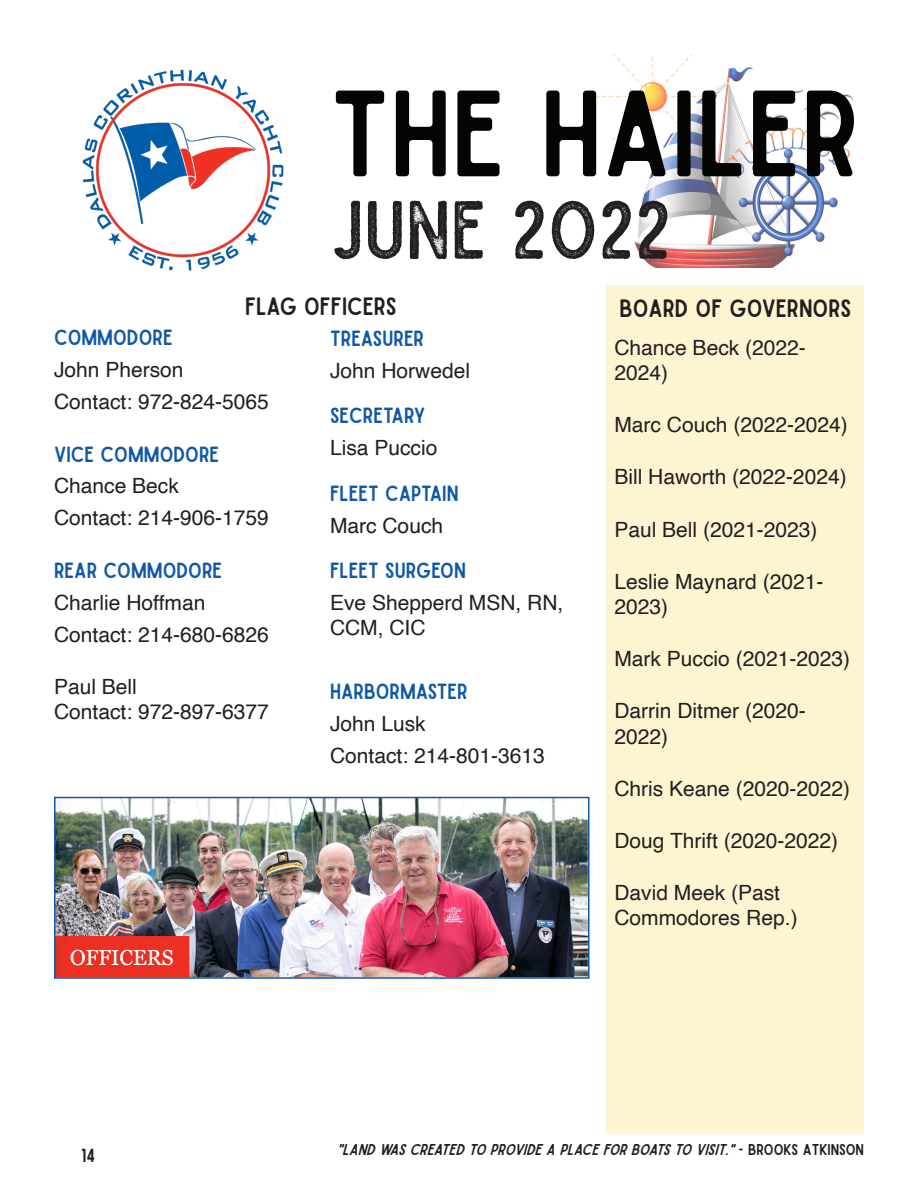
<style>
.page{position:relative;width:918px;height:1188px;background:#fff}
.page>*{position:absolute;margin:0;border:0;box-sizing:border-box;transform-origin:0 0}
.t1{font:117px "Sailors";color:#040503}
.t2{font:79.5px "Sailors Rough";color:#231f20}
.Paragraph_Style_2{font:24px "Sailors";color:#231f20}
.t3{font:21px/25.2px "Helvetica";color:#231f20}
.t4{font:21px "Sailors";color:#1159a6}
.t5{font:18px "Sailors";color:#231f20}
.t6{font:italic 15px "Sailors Slant";color:#231f20}
.s1{font-family:"Sailors";font-style:normal}
</style>
<div class="page">
<img style="left:597px;top:54px;width:255px;height:214px">
<img style="left:82px;top:69px;width:202px;height:202px">
<div style="left:606px;top:285px;width:258px;height:848px;background:#fdf5d1"></div>
<img style="left:57px;top:800px;width:530px;height:176px">
<div style="left:54px;top:797px;width:536px;height:182px;border:2px solid #1159a6"></div>
<h1 class="t1" style="left:330px;top:65px;width:531px">THE HAILER</h1>
<h2 class="t2" style="left:330px;top:183px;width:343px">JUNE 2022</h2>
<p class="Paragraph_Style_2" style="left:245px;top:292px;width:153px">FLAG OFFICERS</p>
<p class="Paragraph_Style_2" style="left:619px;top:294px;width:233px">BOARD OF GOVERNORS</p>
<p class="t3" style="left:614px;top:336px;width:193px">Chance Beck (2022-<br>2024)</p>
<p class="t3" style="left:614px;top:413px;width:235px">Marc Couch (2022-2024)</p>
<p class="t3" style="left:614px;top:465px;width:234px">Bill Haworth (2022-2024)</p>
<p class="t3" style="left:614px;top:517px;width:205px">Paul Bell (2021-2023)</p>
<p class="t3" style="left:614px;top:570px;width:210px">Leslie Maynard (2021-<br>2023)</p>
<p class="t3" style="left:614px;top:647px;width:237px">Mark Puccio (2021-2023)</p>
<p class="t3" style="left:614px;top:699px;width:193px">Darrin Ditmer (2020-<br>2022)</p>
<p class="t3" style="left:614px;top:777px;width:237px">Chris Keane (2020-2022)</p>
<p class="t3" style="left:614px;top:829px;width:225px">Doug Thrift (2020-2022)</p>
<p class="t3" style="left:614px;top:881px;width:185px">David Meek (Past<br>Commodores Rep.)</p>
<p class="t4" style="left:54px;top:325px;width:120px">COMMODORE</p>
<p class="t3" style="left:54px;top:358px;width:131px">John Pherson</p>
<p class="t3" style="left:54px;top:390px;width:216px">Contact: 972-824-5065</p>
<p class="t4" style="left:54px;top:442px;width:167px">VICE COMMODORE</p>
<p class="t3" style="left:54px;top:474px;width:126px">Chance Beck</p>
<p class="t3" style="left:54px;top:506px;width:216px">Contact: 214-906-1759</p>
<p class="t4" style="left:54px;top:558px;width:170px">REAR COMMODORE</p>
<p class="t3" style="left:54px;top:590px;width:153px">Charlie Hoffman</p>
<p class="t3" style="left:54px;top:622px;width:216px">Contact: 214-680-6826</p>
<p class="t3" style="left:54px;top:674px;width:216px">Paul Bell<br>Contact: 972-897-6377</p>
<p class="t4" style="left:330px;top:326px;width:96px">TREASURER</p>
<p class="t3" style="left:330px;top:358px;width:142px">John Horwedel</p>
<p class="t4" style="left:330px;top:403px;width:97px">SECRETARY</p>
<p class="t3" style="left:330px;top:436px;width:109px">Lisa Puccio</p>
<p class="t4" style="left:330px;top:481px;width:130px">FLEET CAPTAIN</p>
<p class="t3" style="left:330px;top:513px;width:115px">Marc Couch</p>
<p class="t4" style="left:330px;top:558px;width:137px">FLEET SURGEON</p>
<p class="t3" style="left:330px;top:591px;width:235px">Eve Shepperd MSN, RN,<br>CCM, CIC</p>
<p class="t4" style="left:330px;top:679px;width:139px">HARBORMASTER</p>
<p class="t3" style="left:330px;top:712px;width:97px">John Lusk</p>
<p class="t3" style="left:330px;top:744px;width:216px">Contact: 214-801-3613</p>
<p class="t5" style="left:81px;top:1145px;width:16px">14</p>
<p class="t6" style="left:337px;top:1140px;width:529px">"LAND WAS CREATED TO PROVIDE A PLACE FOR BOATS TO VISIT." <span class="s1">- BROOKS ATKINSON</span></p>
</div>
